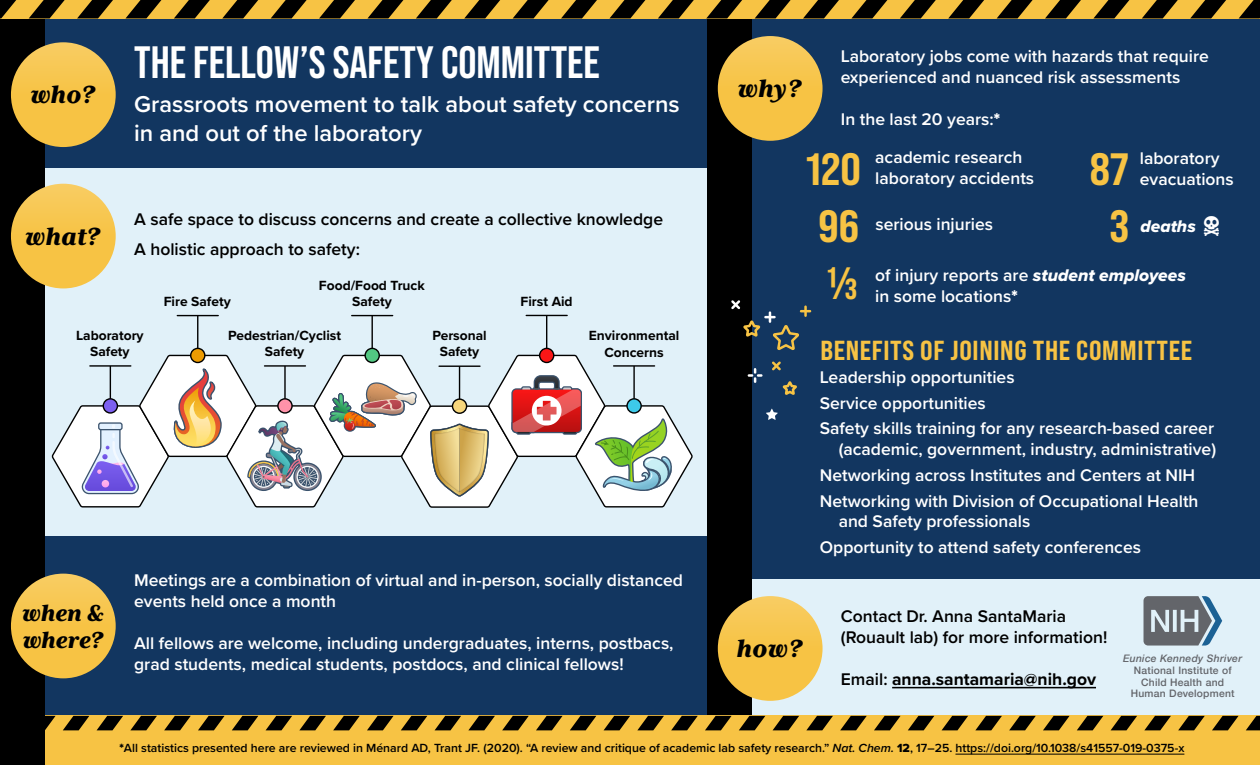
<style>
.page{position:relative;width:1260px;height:765px;background:#fff}
.page>*{position:absolute;margin:0;border:0;box-sizing:border-box;transform-origin:0 0}
.t1{font:700 45.25px "Bebas Neue Pro";color:#fff}
.t2{font:45.25px/57px "Bebas Neue Pro Sm E Eb";color:#f7c344;text-align:justify}
.t3{font:italic 800 28.25px "Mrs Eaves XL Serif OT";color:#000}
.t4{font:27.5px "Bebas Neue Pro Sm E Eb";letter-spacing:.025em;color:#f7c344}
.t5{font:italic 800 26.38px/26.4px "Mrs Eaves XL Serif OT";letter-spacing:-.01em;color:#000}
.t6{font:600 23.75px/28.5px "Proxima Nova";color:#fff}
.t7{font:20px "Evilz";color:#fff}
.t8{font:600 17.5px/21px "Proxima Nova";color:#fff}
.t9{font:600 17.5px/30.4px "Proxima Nova";color:#000}
.t10{font:700 17.5px "Proxima Nova";color:#000}
.t11{font:17.5px "Proxima Nova Extrabld It";color:#fff}
.t12{font:700 13.75px/16.5px "Proxima Nova";color:#000;text-align:center}
.t13{font:600 12.25px "Proxima Nova";color:#000}
.t14{font:500 10.38px/11.1px "Helvetica Neue";letter-spacing:.025em;color:#63656a;text-align:center}
.t15{font:italic 500 10.38px "Helvetica Neue";letter-spacing:.03em;color:#63656a}
.s1{font-weight:900}
.s2{font-family:"Proxima Nova Extrabld It";font-weight:400}
.s3{font-weight:600}
.s4{font-style:italic}
.s5{font-family:"Proxima Nova Extrabld";font-weight:400}
</style>
<div class="page">
<div style="left:0;top:151px;width:726px;height:394px;background:#e1f1f9"></div>
<div style="left:718px;top:0;width:542px;height:609px;background:#123660"></div>
<div style="left:0;top:0;width:718px;height:168px;background:#123660"></div>
<div style="left:0;top:536px;width:718px;height:180px;background:#123660"></div>
<div style="left:718px;top:580px;width:542px;height:138px;background:#e1f1f9"></div>
<div style="left:707px;top:0;width:45px;height:765px;background:#000"></div>
<div style="left:0;top:716px;width:1260px;height:49px;background:#f7c344"></div>
<hr style="left:955px;top:754px;width:229px;height:1px;background:#000">
<svg style="left:44px;top:716px;width:12px;height:14px"></svg>
<svg style="left:63px;top:716px;width:26px;height:14px"></svg>
<svg style="left:97px;top:716px;width:26px;height:14px"></svg>
<svg style="left:130px;top:716px;width:27px;height:14px"></svg>
<svg style="left:164px;top:716px;width:27px;height:14px"></svg>
<svg style="left:198px;top:716px;width:27px;height:14px"></svg>
<svg style="left:232px;top:716px;width:26px;height:14px"></svg>
<svg style="left:266px;top:716px;width:26px;height:14px"></svg>
<svg style="left:299px;top:716px;width:27px;height:14px"></svg>
<svg style="left:333px;top:716px;width:27px;height:14px"></svg>
<svg style="left:367px;top:716px;width:27px;height:14px"></svg>
<svg style="left:401px;top:716px;width:26px;height:14px"></svg>
<svg style="left:435px;top:716px;width:26px;height:14px"></svg>
<svg style="left:468px;top:716px;width:27px;height:14px"></svg>
<svg style="left:502px;top:716px;width:27px;height:14px"></svg>
<svg style="left:536px;top:716px;width:27px;height:14px"></svg>
<svg style="left:570px;top:716px;width:26px;height:14px"></svg>
<svg style="left:604px;top:716px;width:26px;height:14px"></svg>
<svg style="left:637px;top:716px;width:27px;height:14px"></svg>
<svg style="left:671px;top:716px;width:27px;height:14px"></svg>
<svg style="left:705px;top:716px;width:27px;height:14px"></svg>
<svg style="left:739px;top:716px;width:26px;height:14px"></svg>
<svg style="left:773px;top:716px;width:26px;height:14px"></svg>
<svg style="left:806px;top:716px;width:27px;height:14px"></svg>
<svg style="left:840px;top:716px;width:27px;height:14px"></svg>
<svg style="left:874px;top:716px;width:27px;height:14px"></svg>
<svg style="left:908px;top:716px;width:26px;height:14px"></svg>
<svg style="left:942px;top:716px;width:26px;height:14px"></svg>
<svg style="left:975px;top:716px;width:27px;height:14px"></svg>
<svg style="left:1009px;top:716px;width:27px;height:14px"></svg>
<svg style="left:1043px;top:716px;width:27px;height:14px"></svg>
<svg style="left:1077px;top:716px;width:26px;height:14px"></svg>
<svg style="left:1111px;top:716px;width:26px;height:14px"></svg>
<svg style="left:1144px;top:716px;width:27px;height:14px"></svg>
<svg style="left:1178px;top:716px;width:27px;height:14px"></svg>
<svg style="left:1212px;top:716px;width:27px;height:14px"></svg>
<svg style="left:1246px;top:716px;width:14px;height:14px"></svg>
<div style="left:0;top:0;width:44px;height:765px;background:#000"></div>
<div style="left:11px;top:42px;width:105px;height:105px;background:linear-gradient(to bottom,#f3c75b,#f6c03c);border-radius:52px"></div>
<div style="left:11px;top:184px;width:105px;height:104px;background:linear-gradient(to bottom,#f7ca5c,#f7c13d);border-radius:52px"></div>
<div style="left:718px;top:36px;width:105px;height:105px;background:linear-gradient(to bottom,#f6c95b,#f3be3c);border-radius:52px"></div>
<div style="left:718px;top:596px;width:105px;height:105px;background:linear-gradient(to bottom,#f7ca5d,#f6c13e);border-radius:52px"></div>
<div style="left:11px;top:574px;width:105px;height:104px;background:linear-gradient(to bottom,#f7ca5b,#f6c13d);border-radius:52px"></div>
<svg style="left:1px;top:0;width:1259px;height:18px;background:#8c6e26"></svg>
<hr style="left:892px;top:687px;width:204px;height:1px;background:#000">
<svg style="left:191px;top:348px;width:14px;height:15px"></svg>
<div style="left:190px;top:348px;width:16px;height:15px;border:1px solid #000;border-radius:50%"></div>
<hr style="left:197px;top:316px;width:1px;height:32px;background:#000">
<hr style="left:177px;top:315px;width:41px;height:1px;background:#000">
<svg style="left:365px;top:348px;width:14px;height:15px"></svg>
<div style="left:364px;top:348px;width:16px;height:15px;border:1px solid #000;border-radius:50%"></div>
<hr style="left:372px;top:316px;width:1px;height:32px;background:#000">
<hr style="left:352px;top:315px;width:41px;height:1px;background:#000">
<svg style="left:540px;top:348px;width:14px;height:14px"></svg>
<div style="left:539px;top:348px;width:15px;height:15px;border:1px solid #000;border-radius:50%"></div>
<hr style="left:546px;top:315px;width:1px;height:33px;background:#000">
<hr style="left:526px;top:315px;width:41px;height:1px;background:#000">
<svg style="left:52px;top:354px;width:641px;height:154px"></svg>
<svg style="left:1144px;top:596px;width:78px;height:50px"></svg>
<svg style="left:731px;top:300px;width:79px;height:120px"></svg>
<h2 class="t3" style="left:30px;top:81px;width:66px">who?</h2>
<h2 class="t3" style="left:25px;top:222px;width:76px">what?</h2>
<h1 class="t1" style="left:134px;top:37px;width:467px">THE FELLOW’S SAFETY COMMITTEE</h1>
<h3 class="t6" style="left:134px;top:90px;width:547px">Grassroots movement to talk about safety concerns in and out of the laboratory</h3>
<p class="t9" style="left:134px;top:204px;width:530px">A safe space to discuss concerns and create a collective knowledge<br>A holistic approach to safety:</p>
<p class="t12" style="left:76px;top:327px;width:69px">Laboratory<br>Safety</p>
<p class="t12" style="left:319px;top:276px;width:107px">Food/Food Truck<br>Safety</p>
<p class="t12" style="left:164px;top:293px;width:69px">Fire Safety</p>
<p class="t12" style="left:228px;top:327px;width:115px">Pedestrian/Cyclist<br>Safety</p>
<p class="t12" style="left:432px;top:327px;width:56px">Personal<br>Safety</p>
<p class="t12" style="left:521px;top:293px;width:54px">First Aid</p>
<p class="t12" style="left:589px;top:327px;width:92px">Environmental<br>Concerns</p>
<h3 class="t5" style="left:22px;top:600px;width:83px">when &amp; where?</h3>
<p class="t8" style="left:134px;top:569px;width:550px">Meetings are a combination of virtual and in-person, socially distanced events held once a month</p>
<p class="t8" style="left:134px;top:632px;width:541px">All fellows are welcome, including undergraduates, interns, postbacs, grad students, medical students, postdocs, and clinical fellows!</p>
<p class="t8" style="left:841px;top:45px;width:369px">Laboratory jobs come with hazards that require experienced and nuanced risk assessments</p>
<p class="t8" style="left:875px;top:100px;width:149px;line-height:37.9px;text-indent:-34px">In the last 20 years:<span class="s1">* </span>academic research</p>
<p class="t8" style="left:875px;top:167px;width:160px">laboratory accidents</p>
<h2 class="t3" style="left:738px;top:74px;width:65px">why?</h2>
<p class="t8" style="left:1140px;top:147px;width:95px">laboratory evacuations</p>
<h1 class="t2" style="left:806px;top:140px;width:56px">120<br>96 ⅓</h1>
<h1 class="t2" style="left:1090px;top:140px;width:41px;text-align:center">87<br>3</h1>
<p class="t7" style="left:1203px;top:214px;width:19px">b</p>
<p class="t8" style="left:876px;top:214px;width:119px">serious injuries</p>
<p class="t8" style="left:875px;top:264px;width:312px">of injury reports are <span class="s2">student employees </span>in some locations<span class="s1">*</span></p>
<p class="t11" style="left:1140px;top:213px;width:57px">deaths</p>
<h3 class="t4" style="left:820px;top:334px;width:373px">BENEFITS OF JOINING THE COMMITTEE</h3>
<p class="t8" style="left:820px;top:364px;width:396px;line-height:25.8px">Leadership opportunities<br>Service opportunities<br>Safety skills training for any research-based career</p>
<p class="t8" style="left:820px;top:436px;width:398px;line-height:25.8px;text-indent:19px">(academic, government, industry, administrative)<br>Networking across Institutes and Centers at NIH<br>Networking with Division of Occupational Health</p>
<p class="t8" style="left:820px;top:508px;width:323px;line-height:25.8px;text-indent:19px">and Safety professionals<br>Opportunity to attend safety conferences</p>
<h2 class="t3" style="left:736px;top:635px;width:67px">how?</h2>
<p class="t9" style="left:841px;top:605px;width:268px;line-height:21px">Contact Dr. Anna SantaMaria (Rouault lab) for more information!</p>
<p class="t10" style="left:841px;top:666px;width:257px"><span class="s3">Email:</span> anna.santamaria@nih.gov</p>
<p class="t15" style="left:1123px;top:649px;width:120px">Eunice Kennedy Shriver</p>
<p class="t14" style="left:1131px;top:676px;width:105px">Child Health and<br>Human Development</p>
<p class="t14" style="left:1134px;top:664px;width:99px">National Institute of</p>
<p class="t13" style="left:120px;top:739px;width:1066px"><span class="s1">*</span>All statistics presented here are reviewed in Ménard AD, Trant JF. (2020). “A review and critique of academic lab safety research.” <span class="s4">Nat. Chem.</span> <span class="s5">12</span>, 17–25. https://doi.org/10.1038/s41557-019-0375-x</p>
</div>
